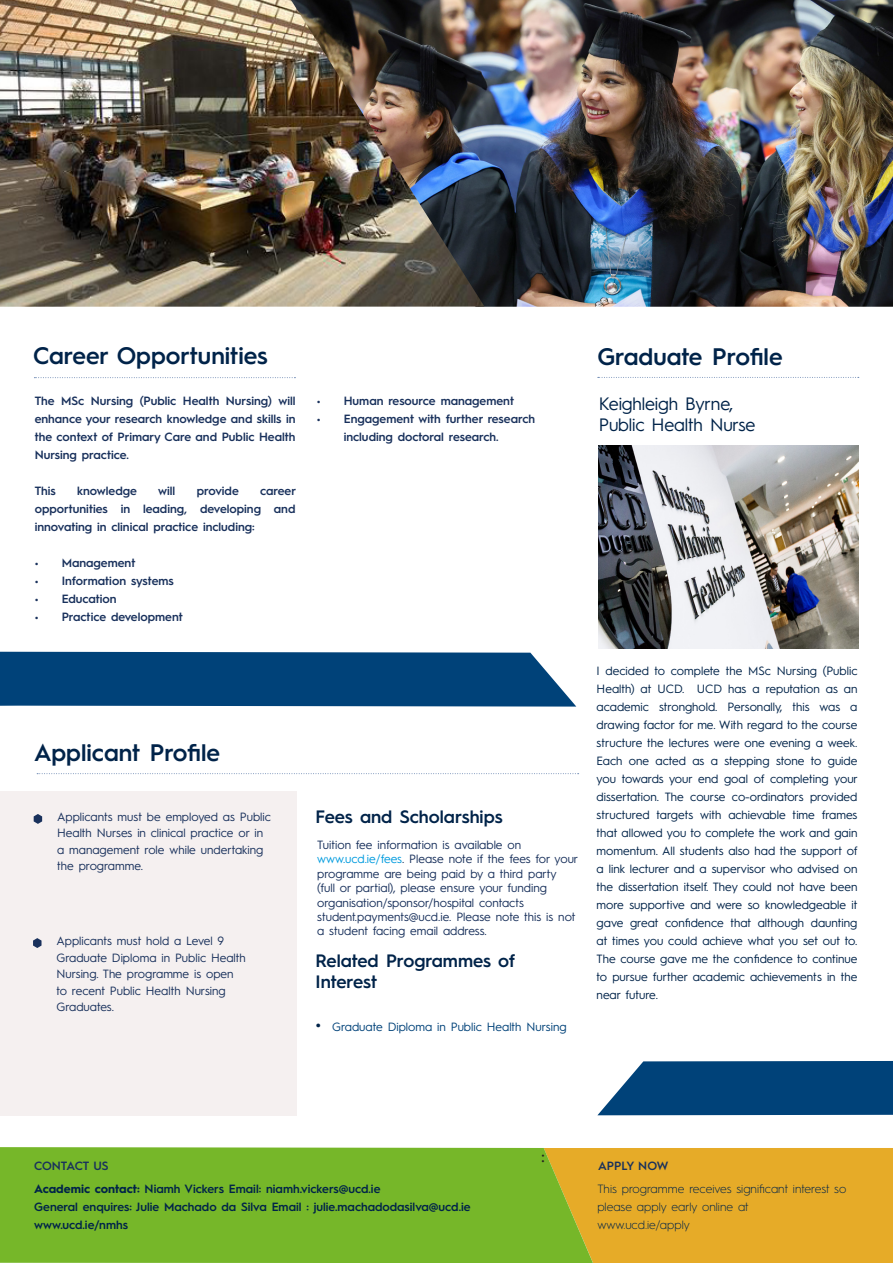
<style>
.page{position:relative;width:893px;height:1263px;background:#fff}
.page>*{position:absolute;margin:0;border:0;box-sizing:border-box;transform-origin:0 0}
.t1{font:600 24px "Hurme Geometric Sans 1";color:#002349}
.t2{font:600 18px/21px "Hurme Geometric Sans 1";color:#002349}
.UCD_G_Grad_Profile_Info_Copy{font:18px "Hurme Geometric Sans 1";letter-spacing:-.01em;color:#002349}
.UCD_G_Grad_Profile_Bio{font:12px/18px "Hurme Geometric Sans 1";color:#002349;text-align:justify}
.UCD_G_App_Profile_Copy{font:12px/16.5px "Hurme Geometric Sans 1";color:#19315c}
.UCD_G_course_description{font:600 12px/18px "Hurme Geometric Sans 1";color:#19315c;text-align:justify}
.t3{font:600 12px/18px "Hurme Geometric Sans 1";color:#002349}
.t4{font:300 12px/18px "Hurme Geometric Sans 1";color:#002349}
.t5{font:12px "Hurme Geometric Sans 1";color:#004279}
.s1{color:#009bde}
.s2{font-weight:700}
</style>
<div class="page">
<div style="left:0;top:792px;width:296px;height:324px;background:#f5f0f0"></div>
<div style="left:0;top:1147px;width:542px;height:116px;background:#76b729"></div>
<svg style="left:0;top:652px;width:576px;height:55px;background:#0f4d80"></svg>
<img style="left:484px;top:0;width:409px;height:307px">
<img style="left:0;top:0;width:484px;height:307px">
<svg style="left:598px;top:377px;width:261px;height:1px"></svg>
<svg style="left:37px;top:773px;width:542px;height:1px"></svg>
<svg style="left:34px;top:377px;width:261px;height:1px"></svg>
<img style="left:598px;top:446px;width:260px;height:202px">
<svg style="left:597px;top:1061px;width:296px;height:54px;background:#155184"></svg>
<svg style="left:33px;top:938px;width:9px;height:10px"></svg>
<svg style="left:34px;top:814px;width:8px;height:10px"></svg>
<svg style="left:542px;top:1148px;width:351px;height:115px;background:#ddab28"></svg>
<h1 class="t1" style="left:33px;top:338px;width:236px">Career Opportunities</h1>
<p class="UCD_G_course_description" style="left:35px;top:391px;width:262px">The MSc Nursing (Public Health Nursing) will enhance your research knowledge and skills in the context of Primary Care and Public Health Nursing practice.</p>
<p class="UCD_G_course_description" style="left:35px;top:481px;width:23px">This</p>
<p class="UCD_G_course_description" style="left:77px;top:481px;width:61px">knowledge</p>
<p class="UCD_G_course_description" style="left:158px;top:481px;width:19px">will</p>
<p class="UCD_G_course_description" style="left:197px;top:481px;width:44px">provide</p>
<p class="UCD_G_course_description" style="left:35px;top:481px;width:263px;text-indent:225px">career opportunities in leading, developing and innovating in clinical practice including:</p>
<p class="UCD_G_course_description" style="left:35px;top:553px;width:102px">• Management</p>
<p class="UCD_G_course_description" style="left:35px;top:571px;width:141px">• Information systems</p>
<p class="UCD_G_course_description" style="left:35px;top:589px;width:84px">• Education</p>
<p class="UCD_G_course_description" style="left:35px;top:607px;width:150px">• Practice development</p>
<h1 class="t1" style="left:34px;top:736px;width:188px">Applicant Profile</h1>
<p class="UCD_G_App_Profile_Copy" style="left:57px;top:808px;width:215px">Applicants must be employed as Public<br>Health Nurses in clinical practice or in a management role while undertaking the programme.</p>
<p class="UCD_G_App_Profile_Copy" style="left:56px;top:932px;width:191px">Applicants must hold a Level 9<br>Graduate Diploma in Public Health<br>Nursing. The programme is open to recent Public Health Nursing<br>Graduates.</p>
<p class="UCD_G_course_description" style="left:317px;top:391px;width:199px">• Human resource management</p>
<p class="UCD_G_course_description" style="left:344px;top:409px;width:193px;text-indent:-27px">• Engagement with further research including doctoral research.</p>
<h1 class="t1" style="left:597px;top:340px;width:187px">Graduate Profile</h1>
<p class="UCD_G_Grad_Profile_Info_Copy" style="left:599px;top:391px;width:136px">Keighleigh Byrne,</p>
<p class="UCD_G_Grad_Profile_Info_Copy" style="left:599px;top:412px;width:158px">Public Health Nurse</p>
<h2 class="t2" style="left:315px;top:804px;width:189px">Fees and Scholarships</h2>
<p class="UCD_G_App_Profile_Copy" style="left:317px;top:837px;width:263px;line-height:14.4px">Tuition fee information is available on <span class="s1">www.ucd.ie/fees</span>. Please note if the fees for your programme are being paid by a third party<br>(full or partial), please ensure your funding organisation/sponsor/hospital contacts</p>
<p class="UCD_G_App_Profile_Copy" style="left:317px;top:909px;width:260px;line-height:14.4px">student.payments@ucd.ie. Please note this is not a student facing email address.</p>
<h2 class="t2" style="left:315px;top:949px;width:201px">Related Programmes of<br>Interest</h2>
<h2 class="t2" style="left:315px;top:1012px;width:7px">•</h2>
<p class="t5" style="left:332px;top:1018px;width:236px">Graduate Diploma in Public Health Nursing</p>
<p class="UCD_G_Grad_Profile_Bio" style="left:597px;top:661px;width:263px">I decided to complete the MSc Nursing (Public Health) at UCD. UCD has a reputation as an academic stronghold. Personally, this was a drawing factor for me. With regard to the course structure the lectures were one evening a week.<br>Each one acted as a stepping stone to guide you towards your end goal of completing your dissertation. The course co-ordinators provided structured targets with achievable time frames that allowed you to complete the work and gain momentum. All students also had the support of a link lecturer and a supervisor who advised on the dissertation itself. They could not have been more supportive and were so knowledgeable it gave great confidence that although daunting at times you could achieve what you set out to.<br>The course gave me the confidence to continue to pursue further academic achievements in the near future.</p>
<p class="UCD_G_course_description" style="left:34px;top:1156px;width:76px">CONTACT US</p>
<p class="UCD_G_course_description" style="left:598px;top:1156px;width:72px">APPLY NOW</p>
<p class="t3" style="left:34px;top:1179px;width:438px"><span class="s2">Academic contact:</span> Niamh Vickers Email: niamh.vickers@ucd.ie<br>General enquires: Julie Machado da Silva Email : julie.machadodasilva@ucd.ie www.ucd.ie/nmhs</p>
<p class="t4" style="left:597px;top:1179px;width:251px">This programme receives significant interest so please apply early online at<br>www.ucd.ie/apply</p>
</div>
